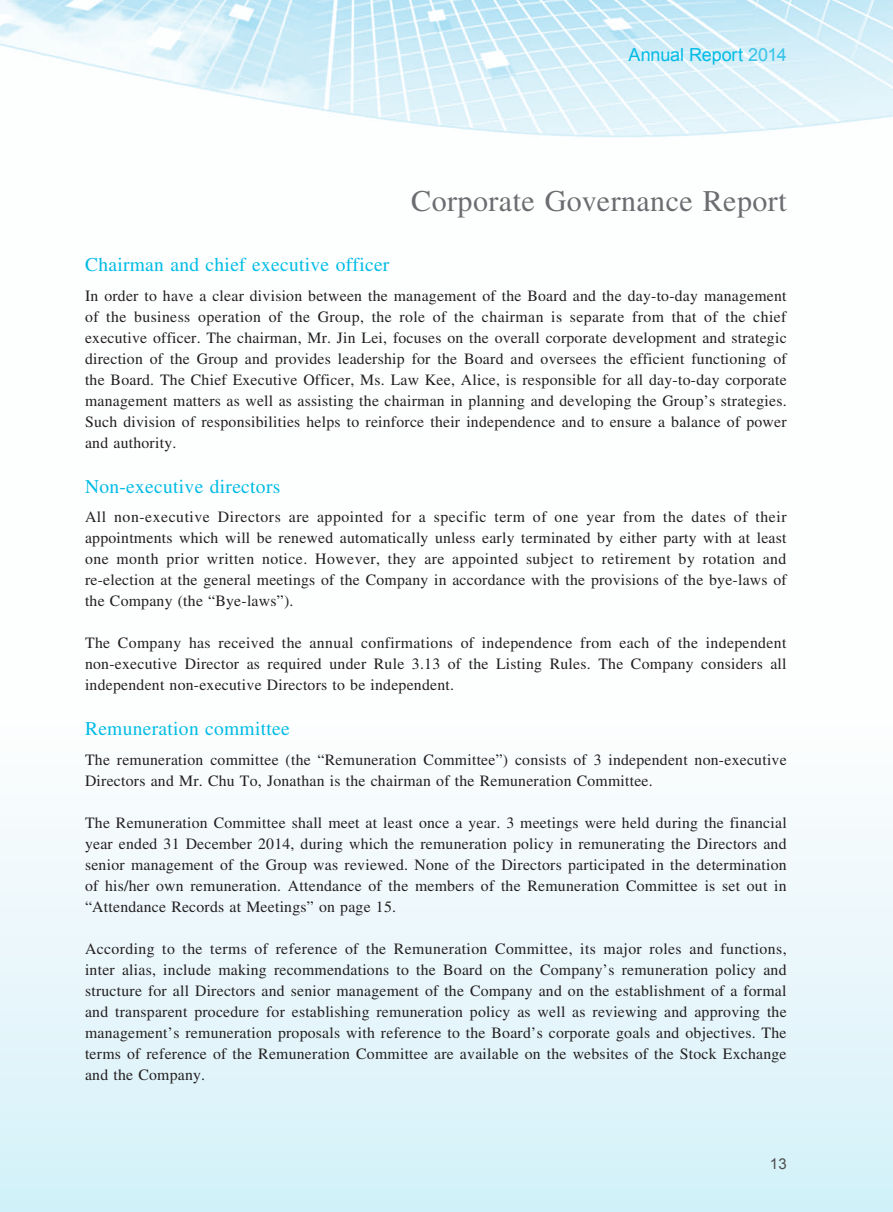
<style>
.page{position:relative;width:893px;height:1212px;background:#fff}
.page>*{position:absolute;margin:0;border:0;box-sizing:border-box;transform-origin:0 0}
.t1{font:30px "Times LT Std";letter-spacing:.015em;color:#6c6d70}
.t2{font:19.5px "Times LT Std";letter-spacing:.015em;color:#02bce5}
.t3{font:18px "Arial";letter-spacing:-.005em;color:#02bce5}
.t4{font:15.75px/21px "Times LT Std";letter-spacing:.015em;color:#231f20;text-align:justify}
.t5{font:15px "Arial";color:#4b4c4d}
.s1{color:#37c4e8}
</style>
<div class="page">
<img style="left:0;top:0;width:893px;height:138px">
<div style="left:0;top:687px;width:893px;height:525px;background:linear-gradient(to bottom,#fffefe,#d3f1f9)"></div>
<p class="t3" style="left:628px;top:43px;width:160px">Annual Report <span class="s1">2014</span></p>
<h1 class="t1" style="left:411px;top:184px;width:377px">Corporate Governance Report</h1>
<p class="t2" style="left:85px;top:254px;width:306px">Chairman and chief executive officer</p>
<p class="t4" style="left:85px;top:285px;width:703px">In order to have a clear division between the management of the Board and the day-to-day management of the business operation of the Group, the role of the chairman is separate from that of the chief executive officer. The chairman, Mr. Jin Lei, focuses on the overall corporate development and strategic direction of the Group and provides leadership for the Board and oversees the efficient functioning of the Board. The Chief Executive Officer, Ms. Law Kee, Alice, is responsible for all day-to-day corporate management matters as well as assisting the chairman in planning and developing the Group’s strategies.<br>Such division of responsibilities helps to reinforce their independence and to ensure a balance of power and authority.</p>
<p class="t2" style="left:85px;top:475px;width:197px">Non-executive directors</p>
<p class="t4" style="left:85px;top:506px;width:703px">All non-executive Directors are appointed for a specific term of one year from the dates of their appointments which will be renewed automatically unless early terminated by either party with at least one month prior written notice. However, they are appointed subject to retirement by rotation and re-election at the general meetings of the Company in accordance with the provisions of the bye-laws of the Company (the “Bye-laws”).</p>
<p class="t4" style="left:85px;top:632px;width:703px">The Company has received the annual confirmations of independence from each of the independent non-executive Director as required under Rule 3.13 of the Listing Rules. The Company considers all independent non-executive Directors to be independent.</p>
<p class="t2" style="left:85px;top:718px;width:206px">Remuneration committee</p>
<p class="t4" style="left:85px;top:749px;width:703px">The remuneration committee (the “Remuneration Committee”) consists of 3 independent non-executive<br>Directors and Mr. Chu To, Jonathan is the chairman of the Remuneration Committee.</p>
<p class="t4" style="left:85px;top:812px;width:703px">The Remuneration Committee shall meet at least once a year. 3 meetings were held during the financial year ended 31 December 2014, during which the remuneration policy in remunerating the Directors and senior management of the Group was reviewed. None of the Directors participated in the determination of his/her own remuneration. Attendance of the members of the Remuneration Committee is set out in “Attendance Records at Meetings” on page 15.</p>
<p class="t4" style="left:85px;top:938px;width:703px">According to the terms of reference of the Remuneration Committee, its major roles and functions, inter alias, include making recommendations to the Board on the Company’s remuneration policy and structure for all Directors and senior management of the Company and on the establishment of a formal and transparent procedure for establishing remuneration policy as well as reviewing and approving the management’s remuneration proposals with reference to the Board’s corporate goals and objectives. The terms of reference of the Remuneration Committee are available on the websites of the Stock Exchange and the Company.</p>
<p class="t5" style="left:770px;top:1153px;width:18px">13</p>
</div>
